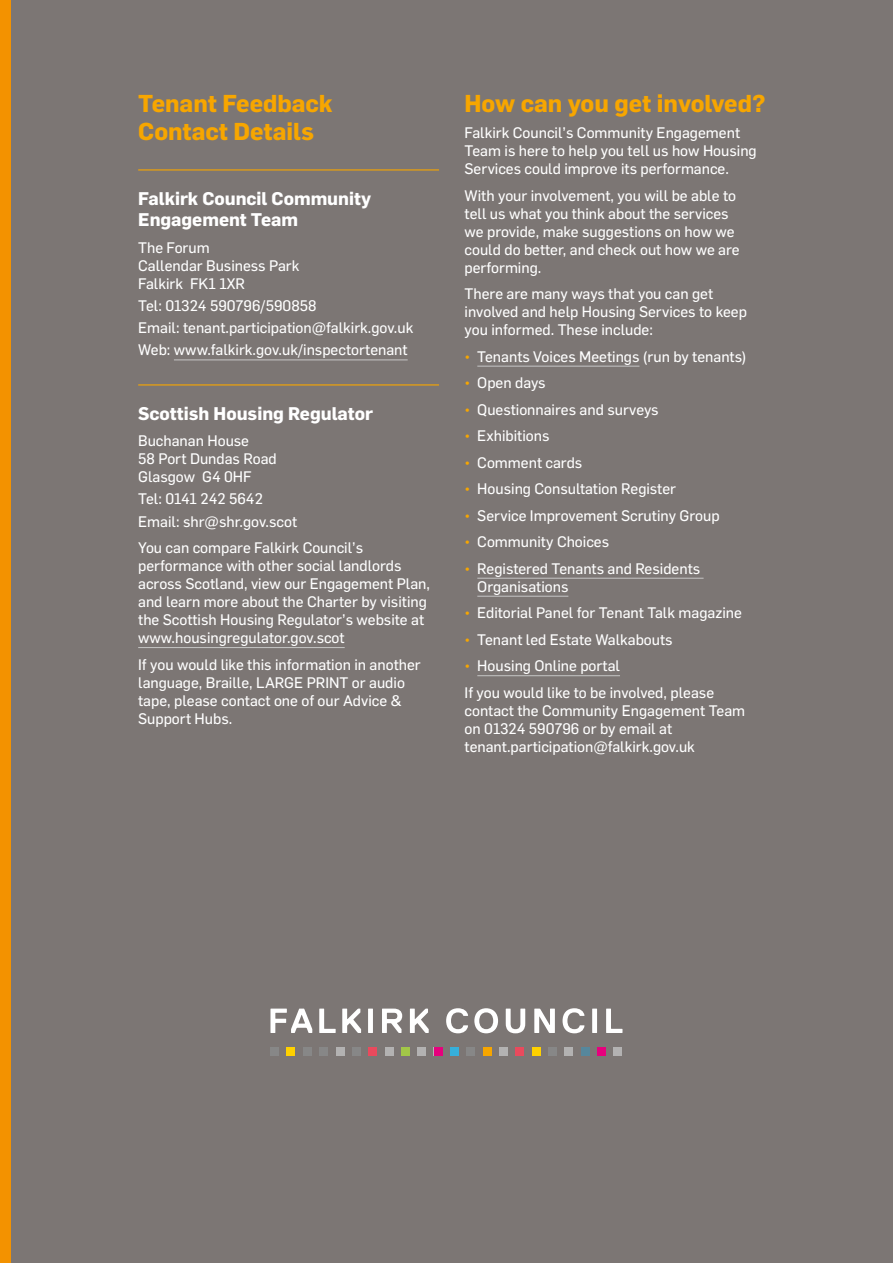
<style>
.page{position:relative;width:893px;height:1263px;background:#fff}
.page>*{position:absolute;margin:0;border:0;box-sizing:border-box;transform-origin:0 0}
.t1{font:700 24px/28.8px "Flama";color:#f7a600}
.subHeader{font:700 18px/21.6px "Flama";color:#fff}
.Back_Page_text{font:15px/18px "Flama Basic";color:#fff}
.s1{color:#f7a600}
</style>
<div class="page">
<div style="left:11px;top:0;width:882px;height:1263px;background:#7c7674"></div>
<hr style="left:138px;top:169px;width:301px;height:1px;background:#f7a600">
<hr style="left:174px;top:359px;width:234px;height:1px;background:#c6c6c6">
<hr style="left:138px;top:384px;width:301px;height:1px;background:#f7a600">
<hr style="left:138px;top:647px;width:207px;height:1px;background:#c6c6c6">
<hr style="left:477px;top:366px;width:162px;height:1px;background:#c6c6c6">
<hr style="left:477px;top:578px;width:227px;height:1px;background:#c6c6c6">
<hr style="left:477px;top:596px;width:91px;height:1px;background:#c6c6c6">
<hr style="left:477px;top:675px;width:143px;height:1px;background:#c6c6c6">
<div style="left:0;top:0;width:11px;height:1263px;background:#f39200"></div>
<svg style="left:270px;top:1008px;width:352px;height:25px"></svg>
<div style="left:450px;top:1047px;width:8px;height:8px;background:#36afdb"></div>
<div style="left:467px;top:1047px;width:8px;height:8px;background:#878787"></div>
<div style="left:483px;top:1047px;width:8px;height:8px;background:#f7a600"></div>
<div style="left:499px;top:1047px;width:8px;height:8px;background:#b3b2b2"></div>
<div style="left:516px;top:1047px;width:8px;height:8px;background:#e94a5d"></div>
<div style="left:532px;top:1047px;width:8px;height:8px;background:#ffd100"></div>
<div style="left:548px;top:1047px;width:9px;height:8px;background:#878787"></div>
<div style="left:565px;top:1047px;width:8px;height:8px;background:#b3b2b2"></div>
<div style="left:581px;top:1047px;width:8px;height:8px;background:#56879c"></div>
<div style="left:597px;top:1047px;width:9px;height:8px;background:#e6007d"></div>
<div style="left:614px;top:1047px;width:8px;height:8px;background:#b3b2b2"></div>
<div style="left:385px;top:1047px;width:8px;height:8px;background:#b3b2b2"></div>
<div style="left:401px;top:1047px;width:9px;height:8px;background:#a2c748"></div>
<div style="left:418px;top:1047px;width:8px;height:8px;background:#b3b2b2"></div>
<div style="left:434px;top:1047px;width:8px;height:8px;background:#e6007d"></div>
<div style="left:270px;top:1047px;width:9px;height:8px;background:#878787"></div>
<div style="left:287px;top:1047px;width:8px;height:8px;background:#ffd100"></div>
<div style="left:303px;top:1047px;width:8px;height:8px;background:#878787"></div>
<div style="left:320px;top:1047px;width:8px;height:8px;background:#878787"></div>
<div style="left:336px;top:1047px;width:8px;height:8px;background:#b3b2b2"></div>
<div style="left:352px;top:1047px;width:8px;height:8px;background:#878787"></div>
<div style="left:369px;top:1047px;width:8px;height:8px;background:#e94a5d"></div>
<h2 class="t1" style="left:138px;top:87px;width:196px">Tenant Feedback<br>Contact Details</h2>
<h2 class="subHeader" style="left:138px;top:186px;width:234px">Falkirk Council Community<br>Engagement Team</h2>
<p class="Back_Page_text" style="left:138px;top:238px;width:163px">The Forum<br>Callendar Business Park<br>Falkirk FK1 1XR</p>
<p class="Back_Page_text" style="left:138px;top:296px;width:180px">Tel: 01324 590796/590858</p>
<p class="Back_Page_text" style="left:138px;top:318px;width:277px">Email: tenant.participation@falkirk.gov.uk</p>
<p class="Back_Page_text" style="left:138px;top:340px;width:271px">Web: www.falkirk.gov.uk/inspectortenant</p>
<h2 class="subHeader" style="left:138px;top:401px;width:236px">Scottish Housing Regulator</h2>
<p class="Back_Page_text" style="left:138px;top:431px;width:140px">Buchanan House<br>58 Port Dundas Road<br>Glasgow G4 0HF</p>
<p class="Back_Page_text" style="left:138px;top:489px;width:126px">Tel: 0141 242 5642</p>
<p class="Back_Page_text" style="left:138px;top:511px;width:160px">Email: shr@shr.gov.scot</p>
<p class="Back_Page_text" style="left:138px;top:538px;width:293px">You can compare Falkirk Council’s performance with other social landlords across Scotland, view our Engagement Plan, and learn more about the Charter by visiting the Scottish Housing Regulator’s website at www.housingregulator.gov.scot</p>
<p class="Back_Page_text" style="left:138px;top:654px;width:284px">If you would like this information in another language, Braille, LARGE PRINT or audio tape, please contact one of our Advice &amp; Support Hubs.</p>
<h2 class="t1" style="left:465px;top:87px;width:302px">How can you get involved?</h2>
<p class="Back_Page_text" style="left:465px;top:123px;width:294px">Falkirk Council’s Community Engagement<br>Team is here to help you tell us how Housing<br>Services could improve its performance.</p>
<p class="Back_Page_text" style="left:465px;top:186px;width:277px">With your involvement, you will be able to tell us what you think about the services we provide, make suggestions on how we could do better, and check out how we are performing.</p>
<p class="Back_Page_text" style="left:465px;top:284px;width:284px">There are many ways that you can get involved and help Housing Services to keep you informed. These include:</p>
<p class="Back_Page_text" style="left:465px;top:347px;width:283px"><span class="s1">•</span> Tenants Voices Meetings (run by tenants)</p>
<p class="Back_Page_text" style="left:465px;top:373px;width:83px"><span class="s1">•</span> Open days</p>
<p class="Back_Page_text" style="left:465px;top:400px;width:196px"><span class="s1">•</span> Questionnaires and surveys</p>
<p class="Back_Page_text" style="left:465px;top:426px;width:86px"><span class="s1">•</span> Exhibitions</p>
<p class="Back_Page_text" style="left:465px;top:453px;width:119px"><span class="s1">•</span> Comment cards</p>
<p class="Back_Page_text" style="left:465px;top:479px;width:213px"><span class="s1">•</span> Housing Consultation Register</p>
<p class="Back_Page_text" style="left:465px;top:506px;width:256px"><span class="s1">•</span> Service Improvement Scrutiny Group</p>
<p class="Back_Page_text" style="left:465px;top:532px;width:146px"><span class="s1">•</span> Community Choices</p>
<p class="Back_Page_text" style="left:477px;top:559px;width:224px;text-indent:-13px"><span class="s1">•</span> Registered Tenants and Residents<br>Organisations</p>
<p class="Back_Page_text" style="left:465px;top:603px;width:279px"><span class="s1">•</span> Editorial Panel for Tenant Talk magazine</p>
<p class="Back_Page_text" style="left:465px;top:630px;width:209px"><span class="s1">•</span> Tenant led Estate Walkabouts</p>
<p class="Back_Page_text" style="left:465px;top:656px;width:157px"><span class="s1">•</span> Housing Online portal</p>
<p class="Back_Page_text" style="left:465px;top:683px;width:282px">If you would like to be involved, please contact the Community Engagement Team on 01324 590796 or by email at tenant.participation@falkirk.gov.uk</p>
</div>
